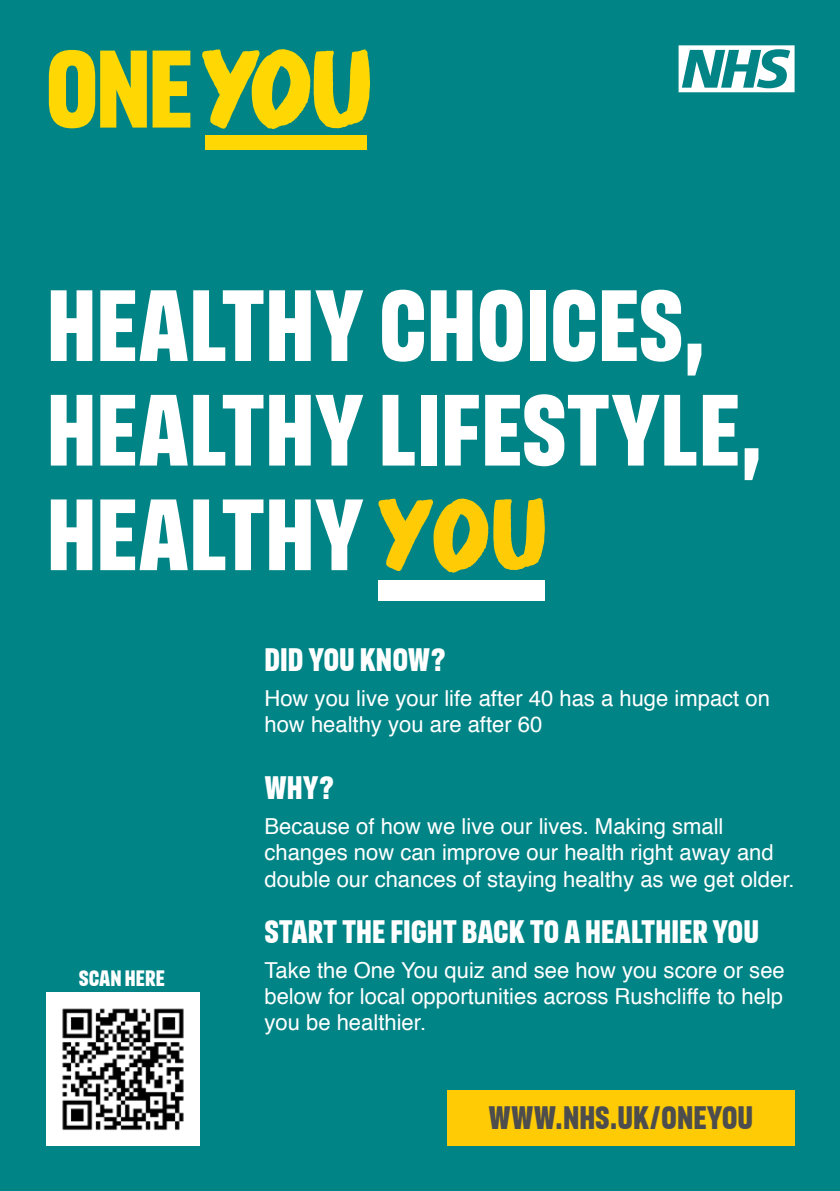
<style>
.page{position:relative;width:840px;height:1191px;background:#fff}
.page>*{position:absolute;margin:0;border:0;box-sizing:border-box;transform-origin:0 0}
.t1{font:700 87.2px/104.6px "ONEYOUSANS";color:#fff}
.t2{font:700 28px "ONEYOUSANS";color:#fff}
.t3{font:700 28px "ONEYOUSANS";color:#4d4d4e}
.t4{font:22px/26.4px "Helvetica";color:#fff}
.t5{font:700 19.2px "ONEYOUSANS";color:#fff}
.s1{font-family:"ONEYOUSCRIPT";color:#fecb04}
</style>
<div class="page">
<div style="left:0;top:0;width:839px;height:1191px;background:#008486"></div>
<div style="left:447px;top:1090px;width:347px;height:55px;background:#fecb04"></div>
<svg style="left:202px;top:49px;width:168px;height:80px"></svg>
<svg style="left:49px;top:50px;width:141px;height:78px"></svg>
<div style="left:205px;top:135px;width:162px;height:15px;background:#ffd703"></div>
<svg style="left:678px;top:45px;width:116px;height:47px"></svg>
<div style="left:377px;top:580px;width:167px;height:21px;background:#fff"></div>
<img style="left:46px;top:992px;width:153px;height:153px">
<h1 class="t1" style="left:47px;top:279px;width:717px">HEALTHY CHOICES,<br>HEALTHY LIFESTYLE,<br>HEALTHY <span class="s1">you</span></h1>
<p class="t5" style="left:79px;top:968px;width:87px">SCAN HERE</p>
<p class="t2" style="left:264px;top:645px;width:183px">DID YOU KNOW?</p>
<p class="t4" style="left:264px;top:685px;width:507px">How you live your life after 40 has a huge impact on how healthy you are after 60</p>
<p class="t2" style="left:264px;top:773px;width:72px">WHY?</p>
<p class="t4" style="left:264px;top:813px;width:531px">Because of how we live our lives. Making small changes now can improve our health right away and double our chances of staying healthy as we get older.</p>
<p class="t2" style="left:264px;top:917px;width:496px">START THE FIGHT BACK TO A HEALTHIER YOU</p>
<p class="t4" style="left:264px;top:957px;width:521px;text-align:justify">Take the One You quiz and see how you score or see below for local opportunities across Rushcliffe to help you be healthier.</p>
<p class="t3" style="left:488px;top:1103px;width:266px">WWW.NHS.UK/ONEYOU</p>
</div>
